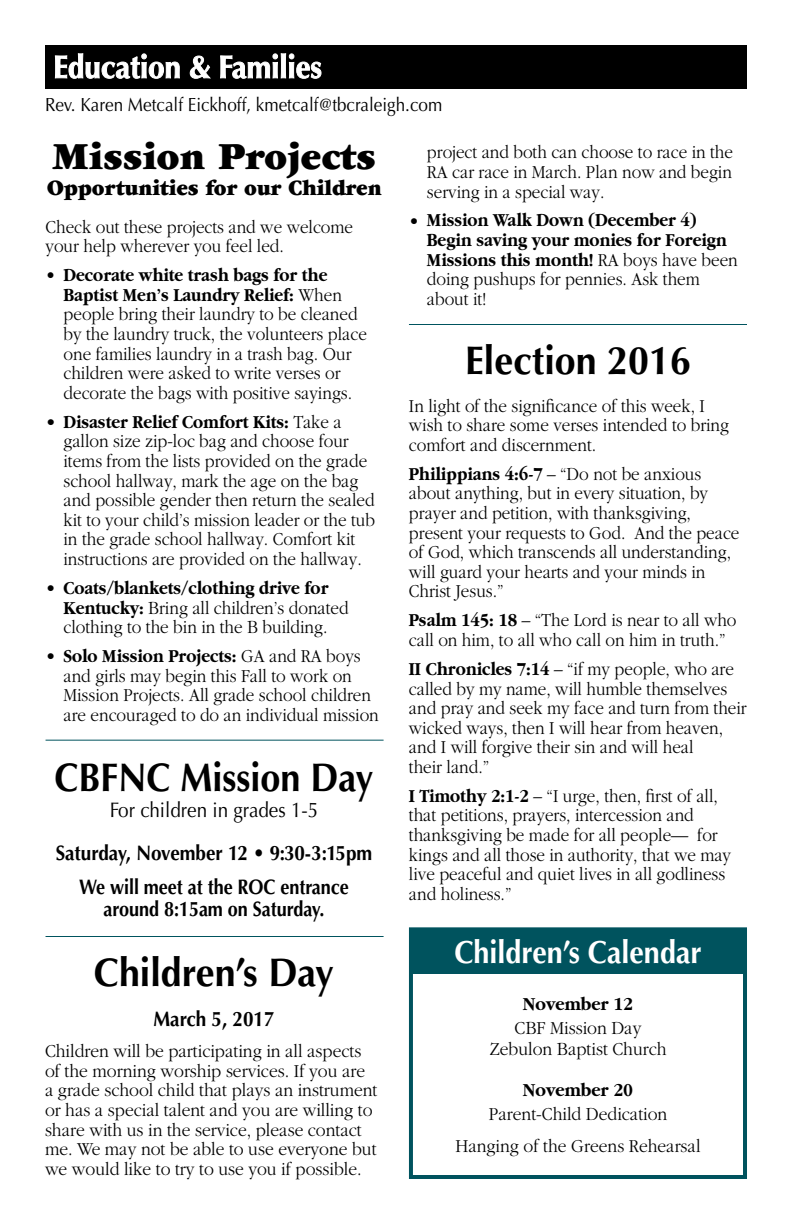
<style>
.page{position:relative;width:792px;height:1224px;background:#fff}
.page>*{position:absolute;margin:0;border:0;box-sizing:border-box;transform-origin:0 0}
.t1{font:700 40px "Optima";color:#000;scale:.94 1}
.t2{font:900 40px "Garamond";color:#000;scale:.96 1}
.t3{font:700 40px "Optima";color:#000;scale:.9 1}
.t4{font:700 32px "Optima";color:#fff;scale:.9 1}
.t5{font:900 23px "Garamond";color:#000;scale:.92 1}
.t6{font:700 21px/33.6px "Optima";letter-spacing:-.005em;color:#000;text-align:center;scale:.9 1}
.t7{font:700 21px "Optima";letter-spacing:-.005em;color:#000;scale:.86 1}
.t8{font:21px "Optima";color:#000;scale:.9 1}
.t9{font:300 19px/19.6px "Garamond";color:#000;scale:.9 1}
.t10{font:300 19px/19.6px "Garamond";color:#000;text-align:center;scale:.92 1}
.t11{font:700 19px/19.6px "Garamond";color:#000;scale:.88 1}
.t12{font:19px "Optima";color:#000;scale:.9 1}
.t13{font:700 19px "Garamond";color:#000;scale:.92 1}
.s1{font-weight:700}
.s2{font-weight:300}
</style>
<div class="page">
<div style="left:45px;top:45px;width:702px;height:43px;background:#000"></div>
<svg style="left:55px;top:53px;width:125px;height:26px"></svg>
<svg style="left:190px;top:56px;width:21px;height:23px"></svg>
<svg style="left:220px;top:53px;width:101px;height:26px"></svg>
<div style="left:411px;top:928px;width:336px;height:46px;background:#00535e"></div>
<div style="left:409px;top:927px;width:338px;height:252px;border:4px solid #00535e"></div>
<hr style="left:46px;top:740px;width:338px;height:1px;background:#00535e">
<hr style="left:409px;top:324px;width:338px;height:1px;background:#00535e">
<hr style="left:46px;top:936px;width:338px;height:1px;background:#00535e">
<p class="t12" style="left:45px;top:94px;width:443px">Rev. Karen Metcalf Eickhoff, kmetcalf@tbcraleigh.com</p>
<h1 class="t2" style="left:53px;top:135px;width:338px">Mission Projects</h1>
<p class="t5" style="left:47px;top:175px;width:366px">Opportunities for our Children</p>
<p class="t9" style="left:46px;top:217px;width:343px">Check out these projects and we welcome your help wherever you feel led.</p>
<p class="t9" style="left:64px;top:266px;width:339px;text-indent:-18px"><span class="s1">• Decorate white trash bags for the Baptist Men’s Laundry Relief:</span> When people bring their laundry to be cleaned by the laundry truck, the volunteers place one families laundry in a trash bag. Our children were asked to write verses or decorate the bags with positive sayings.</p>
<p class="t10" style="left:64px;top:412px;width:340px;text-align:left;text-indent:-18px">• <span class="s1">Disaster Relief Comfort Kits:</span> Take a gallon size zip-loc bag and choose four items from the lists provided on the grade school hallway, mark the age on the bag and possible gender then return the sealed kit to your child’s mission leader or the tub in the grade school hallway. Comfort kit instructions are provided on the hallway.</p>
<p class="t9" style="left:64px;top:578px;width:318px;text-indent:-18px">• <span class="s1">Coats/blankets/clothing drive for<br>Kentucky:</span> Bring all children’s donated clothing to the bin in the B building.</p>
<p class="t9" style="left:64px;top:646px;width:352px;text-indent:-18px">• <span class="s1">Solo Mission Projects:</span> GA and RA boys and girls may begin this Fall to work on Mission Projects. All grade school children are encouraged to do an individual mission</p>
<h1 class="t3" style="left:55px;top:754px;width:356px">CBFNC Mission Day</h1>
<p class="t8" style="left:110px;top:798px;width:233px">For children in grades 1-5</p>
<p class="t6" style="left:56px;top:837px;width:353px">Saturday, November 12 • 9:30-3:15pm<br>We will meet at the ROC entrance</p>
<p class="t7" style="left:104px;top:897px;width:258px">around 8:15am on Saturday.</p>
<h1 class="t1" style="left:94px;top:949px;width:257px">Children’s Day</h1>
<p class="t6" style="left:153px;top:1002px;width:136px">March 5, 2017</p>
<p class="t10" style="left:45px;top:1042px;width:363px;text-align:left">Children will be participating in all aspects of the morning worship services. If you are a grade school child that plays an instrument or has a special talent and you are willing to share with us in the service, please contact me. We may not be able to use everyone but we would like to try to use you if possible.</p>
<p class="t9" style="left:427px;top:143px;width:342px;text-align:justify">project and both can choose to race in the RA car race in March. Plan now and begin serving in a special way.</p>
<p class="t11" style="left:427px;top:211px;width:355px;text-indent:-18px"><span class="s2">•</span> Mission Walk Down (December 4)<br>Begin saving your monies for Foreign<br>Missions this month! <span class="s2">RA boys have been doing pushups for pennies. Ask them about it!</span></p>
<h1 class="t1" style="left:465px;top:337px;width:242px">Election 2016</h1>
<p class="t9" style="left:409px;top:396px;width:357px">In light of the significance of this week, I wish to share some verses intended to bring comfort and discernment.</p>
<p class="t9" style="left:409px;top:464px;width:369px"><span class="s1">Philippians 4:6-7</span> – “Do not be anxious about anything, but in every situation, by prayer and petition, with thanksgiving, present your requests to God. And the peace of God, which transcends all understanding, will guard your hearts and your minds in Christ Jesus.”</p>
<p class="t9" style="left:409px;top:611px;width:365px"><span class="s1">Psalm 145: 18</span> – “The Lord is near to all who call on him, to all who call on him in truth.”</p>
<p class="t9" style="left:409px;top:659px;width:377px"><span class="s1">II Chronicles 7:14</span> – “if my people, who are called by my name, will humble themselves and pray and seek my face and turn from their wicked ways, then I will hear from heaven, and I will forgive their sin and will heal<br>their land.”</p>
<p class="t9" style="left:409px;top:786px;width:359px"><span class="s1">I Timothy 2:1-2</span> – “I urge, then, first of all, that petitions, prayers, intercession and thanksgiving be made for all people— for kings and all those in authority, that we may live peaceful and quiet lives in all godliness and holiness.”</p>
<h2 class="t4" style="left:454px;top:933px;width:276px">Children’s Calendar</h2>
<p class="t13" style="left:523px;top:993px;width:121px">November 12</p>
<p class="t10" style="left:489px;top:1018px;width:194px;line-height:20.4px">CBF Mission Day<br>Zebulon Baptist Church</p>
<p class="t13" style="left:523px;top:1079px;width:121px">November 20</p>
<p class="t10" style="left:455px;top:1099px;width:268px;line-height:32px">Parent-Child Dedication<br>Hanging of the Greens Rehearsal</p>
</div>
